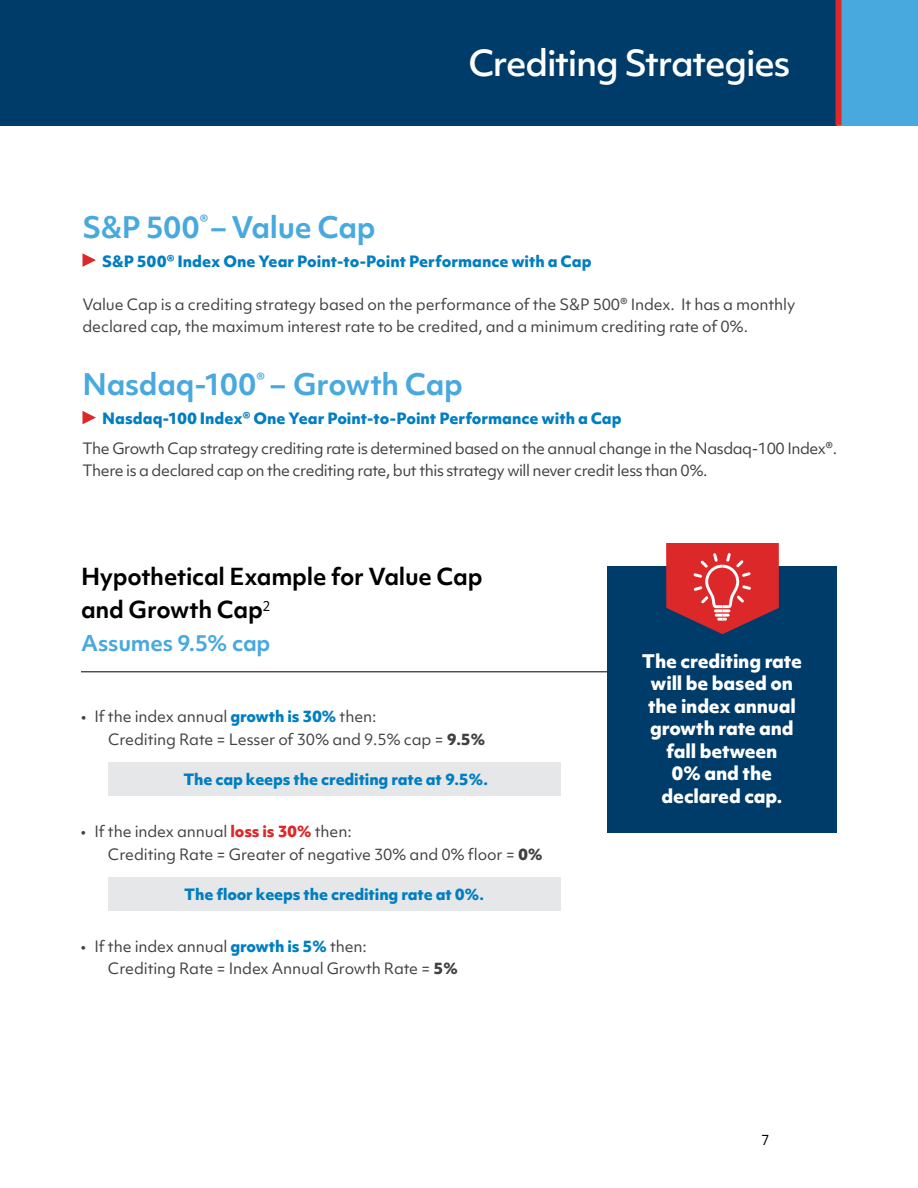
<style>
.page{position:relative;width:918px;height:1188px;background:#fff}
.page>*{position:absolute;margin:0;border:0;box-sizing:border-box;transform-origin:0 0}
.t1{font:500 34.5px "Objektiv Mk 1";letter-spacing:-.035em;color:#fff}
.t2{font:700 28.5px "Objektiv Mk 1";letter-spacing:-.01em;color:#48a9df}
.t3{font:700 22.5px/33px "Objektiv Mk 1";letter-spacing:-.01em;color:#000}
.t4{font:700 21px "Objektiv Mk 1";letter-spacing:-.01em;color:#48a9df}
.t5{font:800 18px/22.5px "Objektiv Mk 1";letter-spacing:-.01em;color:#fff;text-align:center}
.t6{font:15px/22.5px "Objektiv Mk 1";letter-spacing:-.01em;color:#414042}
.t7{font:800 15px "Objektiv Mk 1";letter-spacing:-.005em;color:#007ec1}
.t8{font:15px/22.5px "Objektiv Mk 1";letter-spacing:-.03em;color:#414042}
.t9{font:13.5px "Objektiv Mk 1";color:#000}
.s1{font-weight:800;color:#007ec1}
.s2{font-weight:800}
.s3{font-weight:800;color:#dc2828}
</style>
<div class="page">
<div style="left:0;top:0;width:918px;height:125px;background:#003c6a"></div>
<div style="left:837px;top:0;width:81px;height:125px;background:#48a9df"></div>
<div style="left:836px;top:0;width:6px;height:125px;background:#dc2828"></div>
<svg style="left:82px;top:253px;width:14px;height:14px"></svg>
<svg style="left:82px;top:411px;width:14px;height:13px"></svg>
<div style="left:108px;top:762px;width:452px;height:34px;background:#e6e7e8"></div>
<div style="left:108px;top:877px;width:452px;height:34px;background:#e6e7e8"></div>
<hr style="left:81px;top:671px;width:756px;height:1px;background:#000">
<div style="left:608px;top:567px;width:229px;height:266px;background:#003c6a"></div>
<svg style="left:666px;top:543px;width:113px;height:91px"></svg>
<h1 class="t1" style="left:468px;top:39px;width:324px">Crediting Strategies</h1>
<h2 class="t2" style="left:82px;top:207px;width:295px">S&amp;P 500<sup>®</sup> – Value Cap</h2>
<p class="t7" style="left:102px;top:250px;width:491px">S&amp;P 500® Index One Year Point-to-Point Performance with a Cap</p>
<p class="t6" style="left:82px;top:293px;width:714px">Value Cap is a crediting strategy based on the performance of the S&amp;P 500® Index. It has a monthly declared cap, the maximum interest rate to be credited, and a minimum crediting rate of 0%.</p>
<h2 class="t2" style="left:82px;top:364px;width:382px">Nasdaq-100<sup>®</sup> – Growth Cap</h2>
<p class="t7" style="left:102px;top:408px;width:521px">Nasdaq-100 Index® One Year Point-to-Point Performance with a Cap</p>
<p class="t8" style="left:82px;top:437px;width:756px">The Growth Cap strategy crediting rate is determined based on the annual change in the Nasdaq-100 Index®.<br>There is a declared cap on the crediting rate, but this strategy will never credit less than 0%.</p>
<h3 class="t3" style="left:81px;top:560px;width:403px">Hypothetical Example for Value Cap and Growth Cap<sup>2</sup></h3>
<h3 class="t4" style="left:81px;top:628px;width:191px">Assumes 9.5% cap</h3>
<p class="t6" style="left:108px;top:705px;width:379px;text-indent:-27px">• If the index annual <span class="s1">growth is 30%</span> then:<br>Crediting Rate = Lesser of 30% and 9.5% cap = <span class="s2">9.5%</span></p>
<p class="t7" style="left:183px;top:769px;width:306px">The cap keeps the crediting rate at 9.5%.</p>
<p class="t6" style="left:108px;top:820px;width:436px;text-indent:-27px">• If the index annual <span class="s3">loss is 30%</span> then:<br>Crediting Rate = Greater of negative 30% and 0% floor = <span class="s2">0%</span></p>
<p class="t7" style="left:184px;top:883px;width:301px">The floor keeps the crediting rate at 0%.</p>
<p class="t6" style="left:108px;top:935px;width:352px;text-indent:-27px">• If the index annual <span class="s1">growth is 5%</span> then:<br>Crediting Rate = Index Annual Growth Rate = <span class="s2">5%</span></p>
<p class="t5" style="left:642px;top:649px;width:161px">The crediting rate will be based on the index annual growth rate and fall between<br>0% and the declared cap.</p>
<p class="t9" style="left:761px;top:1131px;width:10px">7</p>
</div>
